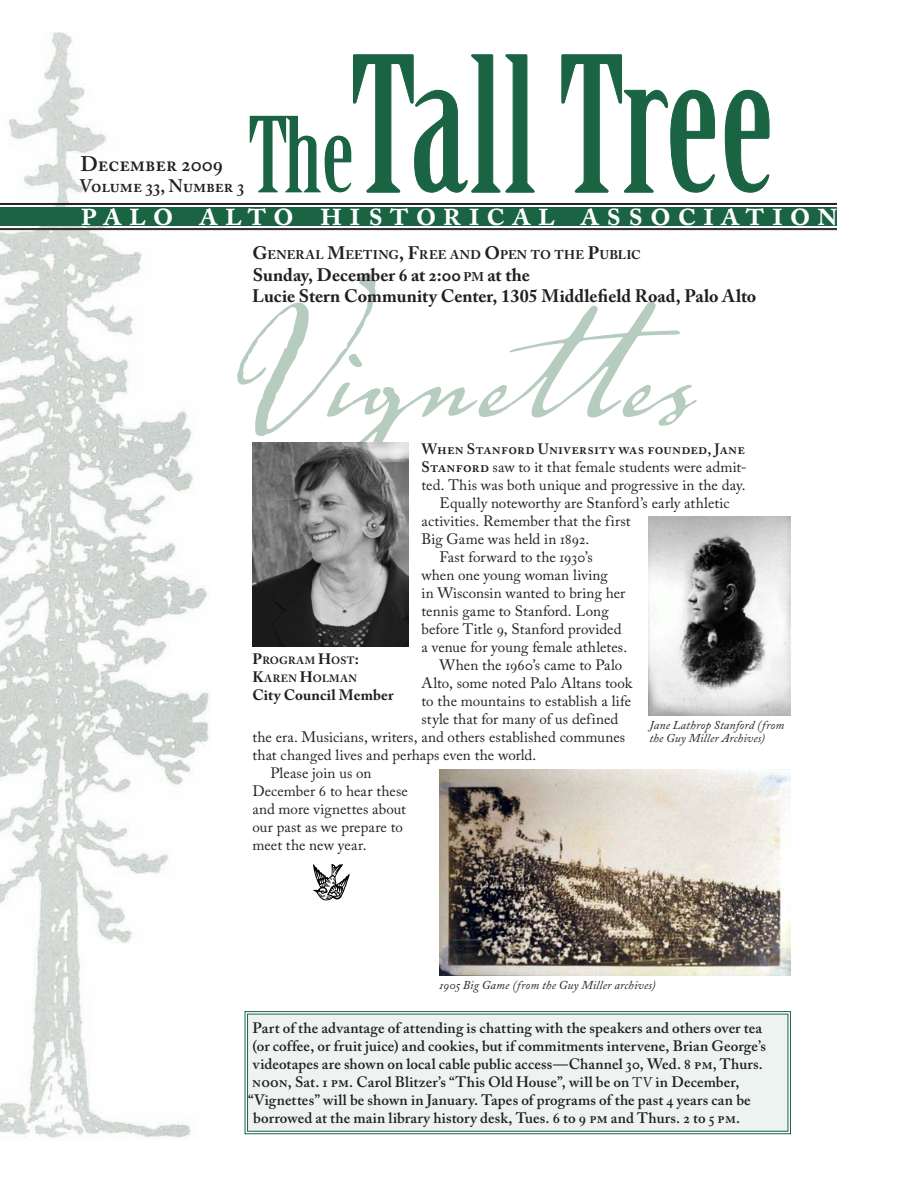
<style>
.page{position:relative;width:918px;height:1188px;background:#fff}
.page>*{position:absolute;margin:0;border:0;box-sizing:border-box;transform-origin:0 0}
.t1{font:600 36px "Adobe Caslon Pro";letter-spacing:.18em;color:#fff}
.t2{font:600 21px "Adobe Caslon Pro";color:#231f20}
.Subhead_A{font:700 18px "Adobe Caslon Pro";color:#231f20}
.t3{font:600 18px "Adobe Caslon Pro";color:#231f20}
.Body_Text{font:15px/18px "Adobe Caslon Pro";letter-spacing:.005em;color:#231f20}
.t4{font:600 15px "Adobe Caslon Pro";letter-spacing:.01em;color:#231f20}
.Body_Text-First{font:15px/18px "Adobe Caslon Pro";letter-spacing:.005em;color:#231f20;text-align:justify}
.t5{font:700 15px "Adobe Caslon Pro";letter-spacing:.005em;color:#231f20}
.Subhead_A-2{font:700 12.6px "Adobe Caslon Pro";letter-spacing:.015em;color:#231f20}
.Captions{font:italic 12px/13.5px "Adobe Caslon Pro";letter-spacing:.015em;color:#231f20}
.t6{font:700 10.5px "Adobe Caslon Pro";letter-spacing:.025em;color:#231f20}
.t7{font:700 10.5px "Adobe Caslon Pro";letter-spacing:.045em;color:#231f20}
.s1{font-size:18px}
.s2{font-size:12.6px}
.s3{font-weight:600}
.s4{font-size:15px}
.s5{font-weight:400;font-size:13.8px}
</style>
<div class="page">
<img style="left:0;top:33px;width:211px;height:1105px">
<svg style="left:353px;top:54px;width:416px;height:139px"></svg>
<svg style="left:250px;top:116px;width:101px;height:76px"></svg>
<hr style="left:0;top:228px;width:837px;height:1px;background:#231f20">
<hr style="left:0;top:229px;width:837px;height:1px;background:#231f20">
<div style="left:0;top:207px;width:837px;height:19px;background:#1a6343"></div>
<hr style="left:0;top:203px;width:837px;height:1px;background:#231f20">
<hr style="left:0;top:204px;width:837px;height:1px;background:#231f20">
<svg style="left:237px;top:273px;width:460px;height:244px"></svg>
<div style="left:245px;top:1011px;width:546px;height:123px;background:#edf3f0"></div>
<div style="left:247px;top:1014px;width:541px;height:118px;border:1px solid #1a6343"></div>
<img style="left:253px;top:443px;width:156px;height:204px">
<svg style="left:313px;top:864px;width:37px;height:36px"></svg>
<img style="left:440px;top:769px;width:350px;height:206px">
<img style="left:648px;top:516px;width:142px;height:199px">
<p class="t2" style="left:80px;top:151px;width:144px">December 2009</p>
<p class="t3" style="left:80px;top:175px;width:166px">Volume 33, Number 3</p>
<p class="t1" style="left:80px;top:192px;width:760px">palo alto historical association</p>
<p class="Subhead_A-2" style="left:252px;top:247px;width:390px"><span class="s1">G</span>ENERAL <span class="s1">M</span>EETING<span class="s1">, F</span>REE AND <span class="s1">O</span>PEN TO THE <span class="s1">P</span>UBLIC</p>
<p class="Subhead_A" style="left:253px;top:264px;width:279px">Sunday, December 6 at 2:00 <span class="s2">PM</span> at the</p>
<p class="Subhead_A" style="left:252px;top:285px;width:506px">Lucie Stern Community Center, 1305 Middlefield Road, Palo Alto</p>
<p class="Body_Text-First" style="left:422px;top:440px;width:327px"><span class="s3">When Stanford University was founded, Jane Stanford</span> saw to it that female students were admit&shy;ted. This was both unique and progressive in the day.</p>
<p class="Body_Text" style="left:422px;top:494px;width:310px;text-indent:18px">Equally noteworthy are Stanford’s early athletic activities. Remember that the first<br>Big Game was held in 1892.</p>
<p class="Body_Text" style="left:422px;top:548px;width:207px;text-indent:18px">Fast forward to the 1930’s when one young woman living<br>in Wisconsin wanted to bring her tennis game to Stanford. Long before Title 9, Stanford provided a venue for young female athletes.</p>
<p class="Body_Text" style="left:440px;top:656px;width:184px">When the 1960’s came to Palo</p>
<p class="Body_Text" style="left:422px;top:674px;width:212px">Alto, some noted Palo Altans took</p>
<p class="Body_Text" style="left:422px;top:692px;width:211px">to the mountains to establish a life</p>
<p class="Body_Text" style="left:422px;top:710px;width:198px">style that for many of us defined</p>
<p class="Body_Text" style="left:252px;top:728px;width:374px">the era. Musicians, writers, and others established communes</p>
<p class="Body_Text" style="left:252px;top:746px;width:286px">that changed lives and perhaps even the world.</p>
<p class="Body_Text" style="left:252px;top:764px;width:157px;text-indent:18px">Please join us on<br>December 6 to hear these and more vignettes about our past as we prepare to meet the new year.</p>
<p class="t6" style="left:253px;top:654px;width:108px"><span class="s4">P</span>ROGRAM <span class="s4">H</span>OST<span class="s4">:</span></p>
<p class="t7" style="left:253px;top:672px;width:106px"><span class="s4">K</span>AREN <span class="s4">H</span>OLMAN</p>
<p class="t5" style="left:253px;top:686px;width:143px">City Council Member</p>
<p class="Captions" style="left:649px;top:718px;width:136px">Jane Lathrop Stanford (from the Guy Miller Archives)</p>
<p class="Captions" style="left:439px;top:978px;width:218px">1905 Big Game (from the Guy Miller archives)</p>
<p class="t4" style="left:253px;top:1019px;width:511px">Part of the advantage of attending is chatting with the speakers and others over tea</p>
<p class="t4" style="left:252px;top:1037px;width:515px">(or coffee, or fruit juice) and cookies, but if commitments intervene, Brian George’s</p>
<p class="t4" style="left:253px;top:1055px;width:512px">videotapes are shown on local cable public access—Channel 30, Wed. 8 pm, Thurs.</p>
<p class="t4" style="left:252px;top:1073px;width:489px">noon, Sat. 1 pm. Carol Blitzer’s “This Old House”, will be on <span class="s5">TV</span> in December,</p>
<p class="t4" style="left:248px;top:1091px;width:504px">“Vignettes” will be shown in January. Tapes of programs of the past 4 years can be</p>
<p class="t4" style="left:253px;top:1109px;width:489px">borrowed at the main library history desk, Tues. 6 to 9 pm and Thurs. 2 to 5 pm.</p>
</div>
